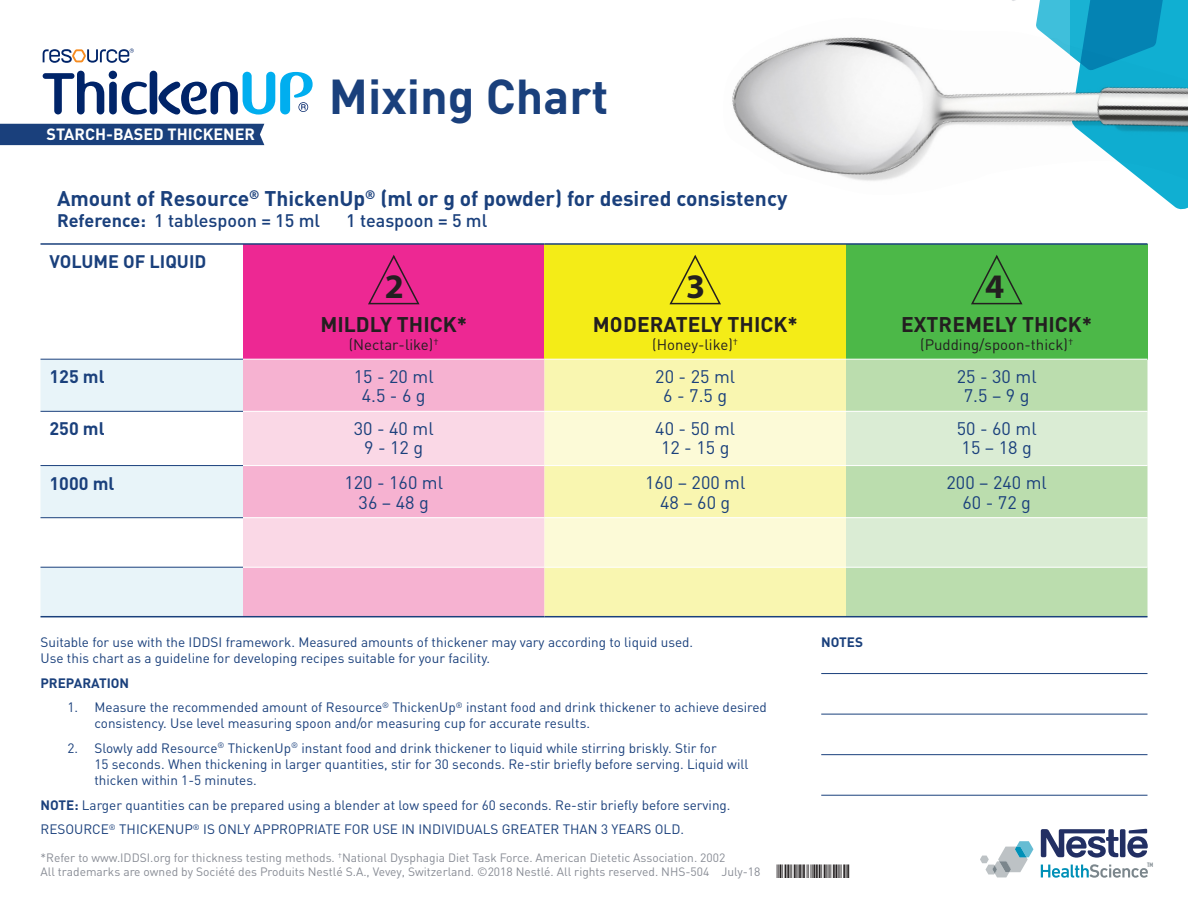
<style>
.page{position:relative;width:1188px;height:918px;background:#fff}
.page>*{position:absolute;margin:0;border:0;box-sizing:border-box;transform-origin:0 0}
.t1{font:700 48.3px "DIN";color:#1a407c}
.t2{font:700 34.5px "Myriad Pro";color:#231f20}
.t3{font:700 21px "DIN";color:#1a407c}
.t4{font:700 21px "DIN";color:#231f20}
.t5{font:18px "DIN";color:#1a407c}
.t6{font:500 18px "DIN";color:#1a407c}
.t7{font:700 18px "DIN";color:#1a407c}
.t8{font:700 16.2px "DIN";color:#fff}
.t9{font:15px "DIN";color:#231f20}
.t10{font:13.5px/16.2px "DIN";color:#1a407c}
.t11{font:700 13.5px "DIN";color:#1a407c}
.t12{font:12px/14.4px "DIN";color:#888c95}
.t13{font:700 6.3px "DIN Cond";color:#7b868c}
.s1{font-weight:700}
</style>
<div class="page">
<svg style="left:43px;top:71px;width:61px;height:43px"></svg>
<div style="left:109px;top:71px;width:8px;height:8px;background:#002469;border-radius:50%"></div>
<div style="left:109px;top:82px;width:8px;height:32px;background:#002469;border-radius:4px"></div>
<div style="left:150px;top:71px;width:7px;height:43px;background:#002469;border-radius:4px"></div>
<svg style="left:121px;top:82px;width:26px;height:33px"></svg>
<svg style="left:158px;top:72px;width:155px;height:43px"></svg>
<svg style="left:43px;top:48px;width:91px;height:15px"></svg>
<div style="left:0;top:124px;width:264px;height:21px;background:#1a407c"></div>
<div style="left:243px;top:244px;width:301px;height:115px;background:#ed2893"></div>
<div style="left:544px;top:244px;width:302px;height:115px;background:#f4ec17"></div>
<div style="left:846px;top:244px;width:302px;height:115px;background:#4cb848"></div>
<svg style="left:40px;top:360px;width:203px;height:256px;fill:#e8f4f9"></svg>
<div style="left:243px;top:360px;width:301px;height:256px;background:#f6b2d1"></div>
<div style="left:544px;top:360px;width:302px;height:256px;background:#f9f6b0"></div>
<div style="left:846px;top:360px;width:302px;height:256px;background:#bbddae"></div>
<svg style="left:243px;top:412px;width:301px;height:155px;fill:#fad8e6"></svg>
<svg style="left:544px;top:412px;width:302px;height:155px;fill:#fcfad7"></svg>
<svg style="left:846px;top:412px;width:302px;height:155px;fill:#daecd4"></svg>
<hr style="left:243px;top:411px;width:301px;height:1px;background:#fff">
<hr style="left:544px;top:411px;width:302px;height:1px;background:#fff">
<hr style="left:846px;top:411px;width:302px;height:1px;background:#fff">
<hr style="left:243px;top:465px;width:301px;height:1px;background:#fff">
<hr style="left:544px;top:465px;width:302px;height:1px;background:#fff">
<hr style="left:846px;top:465px;width:302px;height:1px;background:#fff">
<hr style="left:40px;top:616px;width:203px;height:1px;background:#1a407c">
<hr style="left:243px;top:616px;width:301px;height:1px;background:#1a407c">
<hr style="left:544px;top:616px;width:302px;height:1px;background:#1a407c">
<hr style="left:846px;top:616px;width:302px;height:1px;background:#1a407c">
<hr style="left:40px;top:243px;width:203px;height:2px;background:#1a407c">
<hr style="left:243px;top:243px;width:301px;height:2px;background:#1a407c">
<hr style="left:40px;top:359px;width:203px;height:1px;background:#1a407c">
<hr style="left:40px;top:411px;width:203px;height:1px;background:#1a407c">
<hr style="left:40px;top:465px;width:203px;height:1px;background:#1a407c">
<hr style="left:40px;top:517px;width:203px;height:1px;background:#1a407c">
<hr style="left:40px;top:567px;width:203px;height:1px;background:#1a407c">
<hr style="left:243px;top:517px;width:301px;height:1px;background:#fff">
<hr style="left:544px;top:517px;width:302px;height:1px;background:#fff">
<hr style="left:846px;top:517px;width:302px;height:1px;background:#fff">
<hr style="left:243px;top:567px;width:301px;height:1px;background:#fff">
<hr style="left:544px;top:567px;width:302px;height:1px;background:#fff">
<hr style="left:846px;top:567px;width:302px;height:1px;background:#fff">
<svg style="left:368px;top:254px;width:52px;height:51px"></svg>
<svg style="left:1041px;top:864px;width:107px;height:14px"></svg>
<svg style="left:1041px;top:829px;width:107px;height:29px"></svg>
<svg style="left:980px;top:841px;width:53px;height:36px"></svg>
<hr style="left:821px;top:673px;width:327px;height:1px;background:#1a407c">
<hr style="left:821px;top:714px;width:327px;height:1px;background:#1a407c">
<hr style="left:821px;top:754px;width:327px;height:1px;background:#1a407c">
<hr style="left:821px;top:795px;width:327px;height:1px;background:#1a407c">
<img style="left:463px;top:0;width:725px;height:305px">
<p class="t1" style="left:329px;top:65px;width:281px">Mixing Chart</p>
<p class="t8" style="left:46px;top:124px;width:210px">STARCH-BASED THICKENER</p>
<p class="t3" style="left:57px;top:185px;width:732px">Amount of Resource<sup>®</sup> ThickenUp<sup>®</sup> (ml or g of powder) for desired consistency</p>
<p class="t6" style="left:57px;top:209px;width:265px"><span class="s1">Reference:</span> 1 tablespoon = 15 ml</p>
<p class="t6" style="left:346px;top:209px;width:143px">1 teaspoon = 5 ml</p>
<p class="t7" style="left:50px;top:250px;width:158px">VOLUME OF LIQUID</p>
<p class="t2" style="left:385px;top:264px;width:21px">2</p>
<p class="t4" style="left:320px;top:311px;width:148px">MILDLY THICK*</p>
<p class="t9" style="left:349px;top:335px;width:91px">(Nectar-like)<sup>†</sup></p>
<p class="t2" style="left:686px;top:264px;width:21px">3</p>
<p class="t4" style="left:593px;top:311px;width:207px">MODERATELY THICK*</p>
<p class="t9" style="left:652px;top:335px;width:87px">(Honey-like)<sup>†</sup></p>
<p class="t2" style="left:985px;top:264px;width:21px">4</p>
<p class="t4" style="left:901px;top:311px;width:192px">EXTREMELY THICK*</p>
<p class="t9" style="left:920px;top:335px;width:155px">(Pudding/spoon-thick)<sup>†</sup></p>
<p class="t7" style="left:50px;top:365px;width:57px">125 ml</p>
<p class="t5" style="left:354px;top:365px;width:81px">15 - 20 ml</p>
<p class="t5" style="left:362px;top:385px;width:65px">4.5 - 6 g</p>
<p class="t5" style="left:655px;top:365px;width:81px">20 - 25 ml</p>
<p class="t5" style="left:663px;top:385px;width:65px">6 - 7.5 g</p>
<p class="t5" style="left:957px;top:365px;width:81px">25 - 30 ml</p>
<p class="t5" style="left:964px;top:385px;width:67px">7.5 – 9 g</p>
<p class="t7" style="left:50px;top:417px;width:57px">250 ml</p>
<p class="t5" style="left:354px;top:417px;width:81px">30 - 40 ml</p>
<p class="t5" style="left:364px;top:437px;width:61px">9 - 12 g</p>
<p class="t5" style="left:655px;top:417px;width:81px">40 - 50 ml</p>
<p class="t5" style="left:661px;top:437px;width:70px">12 - 15 g</p>
<p class="t5" style="left:957px;top:417px;width:81px">50 - 60 ml</p>
<p class="t5" style="left:962px;top:437px;width:72px">15 – 18 g</p>
<p class="t7" style="left:50px;top:471px;width:66px">1000 ml</p>
<p class="t5" style="left:344px;top:471px;width:100px">120 - 160 ml</p>
<p class="t5" style="left:359px;top:491px;width:72px">36 – 48 g</p>
<p class="t5" style="left:645px;top:471px;width:102px">160 – 200 ml</p>
<p class="t5" style="left:660px;top:491px;width:72px">48 – 60 g</p>
<p class="t5" style="left:947px;top:471px;width:102px">200 – 240 ml</p>
<p class="t5" style="left:963px;top:491px;width:70px">60 - 72 g</p>
<p class="t10" style="left:40px;top:634px;width:654px">Suitable for use with the IDDSI framework. Measured amounts of thickener may vary according to liquid used.<br>Use this chart as a guideline for developing recipes suitable for your facility.</p>
<p class="t11" style="left:40px;top:674px;width:90px">PREPARATION</p>
<p class="t10" style="left:94px;top:699px;width:674px;text-indent:-27px">1. Measure the recommended amount of Resource<sup>®</sup> ThickenUp<sup>®</sup> instant food and drink thickener to achieve desired consistency. Use level measuring spoon and/or measuring cup for accurate results.</p>
<p class="t10" style="left:94px;top:740px;width:656px;text-indent:-27px">2. Slowly add Resource<sup>®</sup> ThickenUp<sup>®</sup> instant food and drink thickener to liquid while stirring briskly. Stir for<br>15 seconds. When thickening in larger quantities, stir for 30 seconds. Re-stir briefly before serving. Liquid will thicken within 1-5 minutes.</p>
<p class="t10" style="left:40px;top:796px;width:692px"><span class="s1">NOTE:</span> Larger quantities can be prepared using a blender at low speed for 60 seconds. Re-stir briefly before serving.</p>
<p class="t10" style="left:40px;top:821px;width:645px">RESOURCE<sup>®</sup> THICKENUP<sup>®</sup> IS ONLY APPROPRIATE FOR USE IN INDIVIDUALS GREATER THAN 3 YEARS OLD.</p>
<p class="t11" style="left:821px;top:634px;width:43px">NOTES</p>
<p class="t12" style="left:40px;top:850px;width:721px">*Refer to www.IDDSI.org for thickness testing methods. <sup>†</sup>National Dysphagia Diet Task Force. American Dietetic Association. 2002<br>All trademarks are owned by Société des Produits Nestlé S.A., Vevey, Switzerland. ©2018 Nestlé. All rights reserved. NHS-504 July-18</p>
<p class="t13" style="left:1147px;top:861px;width:8px">TM</p>
</div>
